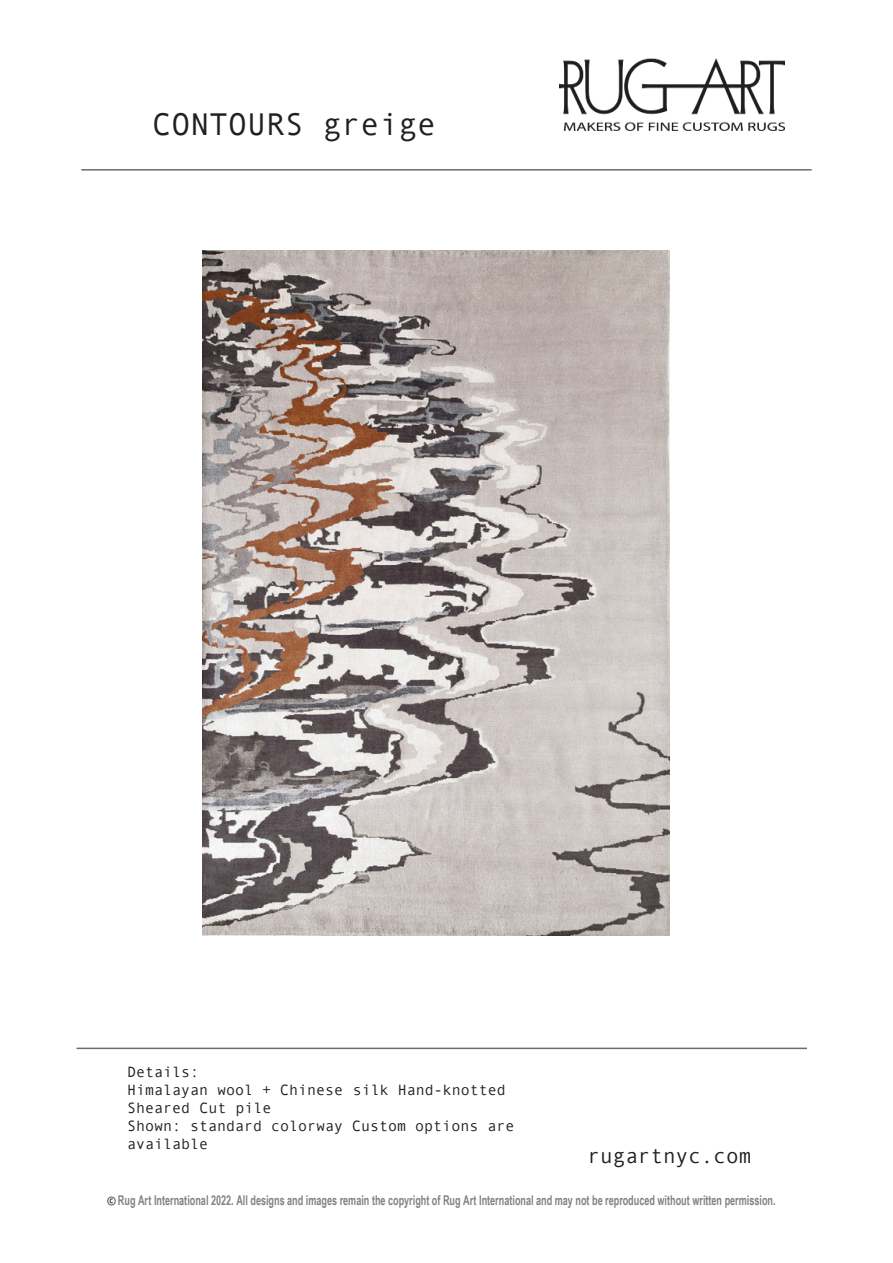
<style>
.page{position:relative;width:893px;height:1263px;background:#fff}
.page>*{position:absolute;margin:0;border:0;box-sizing:border-box;transform-origin:0 0}
.t1{font:31.5px "Andale Mono";color:#231f20}
.t2{font:21px "Andale Mono";color:#231f20}
.t3{font:15px/18px "Andale Mono";color:#231f20}
.t4{font:700 13.5px "Arial Narrow";color:#808385;scale:.82 1}
.s1{font-family:"Andale Mono";font-weight:400;font-size:14.7px;color:#231f20}
</style>
<div class="page">
<img style="left:559px;top:58px;width:226px;height:73px">
<hr style="left:81px;top:169px;width:731px;height:2px;background:#6c6d70">
<hr style="left:77px;top:1047px;width:730px;height:2px;background:#6c6d70">
<img style="left:203px;top:250px;width:466px;height:686px">
<h1 class="t1" style="left:153px;top:103px;width:285px">CONTOURS greige</h1>
<p class="t3" style="left:127px;top:1062px;width:388px">Details:<br>Himalayan wool + Chinese silk Hand-knotted<br>Sheared Cut pile<br>Shown: standard colorway Custom options are available</p>
<h2 class="t2" style="left:588px;top:1142px;width:165px">rugartnyc.com</h2>
<p class="t4" style="left:107px;top:1190px;width:816px"><span class="s1">©</span> Rug Art International 2022. All designs and images remain the copyright of Rug Art International and may not be reproduced without written permission.</p>
</div>
